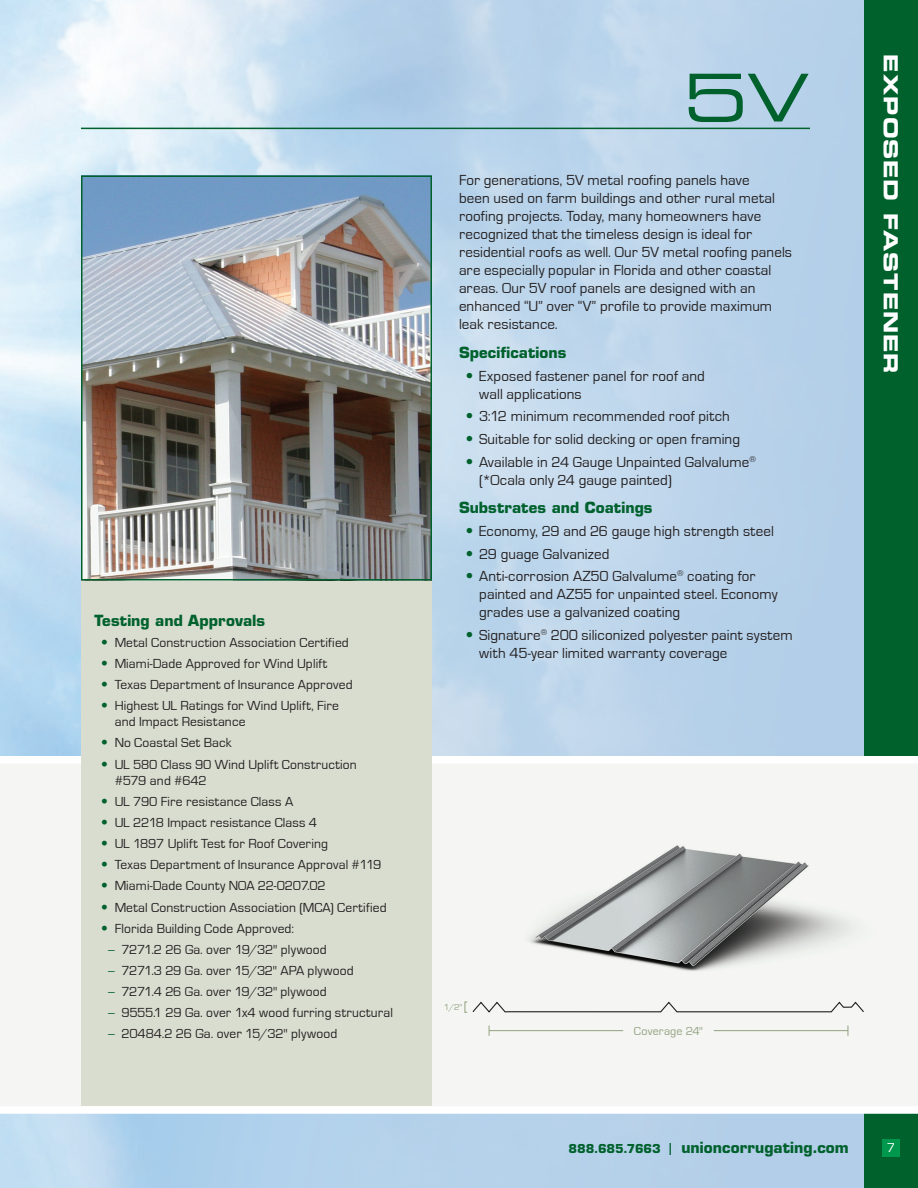
<style>
.page{position:relative;width:918px;height:1188px;background:#fff}
.page>*{position:absolute;margin:0;border:0;box-sizing:border-box;transform-origin:0 0}
.Product_Page_Title{font:66px "Eurostile LT Std Ex 2";color:#00612d}
.Page_sections_REV{font:19.5px "Eurostile LT Std Bold Ex 2";letter-spacing:.05em;color:#fff}
.Body{font:15px/18px "Eurostile";letter-spacing:.005em;color:#231f20}
.t1{font:700 15px "Eurostile LT Std";letter-spacing:.005em;color:#00612d}
.t2{font:13.5px/16.5px "Eurostile";letter-spacing:.01em;color:#231f20}
.TSR{font:12px "Eurostile";letter-spacing:.015em;color:#92a181}
.t3{font:12px "Eurostile LT Std";color:#fff}
.TSR-2{font:9px "Eurostile";color:#92a181}
.s1{font-family:"Eurostile LT Std";font-stretch:condensed;color:#00612d}
.s2{font-size:12px}
</style>
<div class="page">
<img style="left:0;top:0;width:864px;height:1188px">
<div style="left:864px;top:0;width:54px;height:1188px;background:#00612d"></div>
<div style="left:882px;top:1139px;width:18px;height:18px;background:#00984c"></div>
<svg style="left:0;top:752px;width:918px;height:366px"></svg>
<div style="left:81px;top:554px;width:351px;height:552px;background:#d9ddd0"></div>
<img style="left:444px;top:778px;width:474px;height:262px">
<img style="left:84px;top:179px;width:345px;height:398px">
<div style="left:81px;top:176px;width:351px;height:404px;border:2px solid #00612d"></div>
<hr style="left:81px;top:128px;width:729px;height:1px;background:#00612d">
<hr style="left:489px;top:1030px;width:134px;height:1px;background:#92a181">
<hr style="left:714px;top:1030px;width:134px;height:1px;background:#92a181">
<svg style="left:465px;top:1001px;width:400px;height:13px"></svg>
<p class="t1" style="left:94px;top:611px;width:172px">Testing and Approvals</p>
<p class="t2" style="left:101px;top:634px;width:249px"><span class="s1">•</span> Metal Construction Association Certified</p>
<p class="t2" style="left:101px;top:655px;width:228px"><span class="s1">•</span> Miami-Dade Approved for Wind Uplift</p>
<p class="t2" style="left:101px;top:676px;width:253px"><span class="s1">•</span> Texas Department of Insurance Approved</p>
<p class="t2" style="left:115px;top:697px;width:226px;text-indent:-14px"><span class="s1">•</span> Highest UL Ratings for Wind Uplift, Fire and Impact Resistance</p>
<p class="t2" style="left:101px;top:735px;width:132px"><span class="s1">•</span> No Coastal Set Back</p>
<p class="t2" style="left:115px;top:756px;width:244px;text-indent:-14px"><span class="s1">•</span> UL 580 Class 90 Wind Uplift Construction #579 and #642</p>
<p class="t2" style="left:101px;top:794px;width:193px"><span class="s1">•</span> UL 790 Fire resistance Class A</p>
<p class="t2" style="left:101px;top:815px;width:218px"><span class="s1">•</span> UL 2218 Impact resistance Class 4</p>
<p class="t2" style="left:101px;top:836px;width:228px"><span class="s1">•</span> UL 1897 Uplift Test for Roof Covering</p>
<p class="t2" style="left:101px;top:857px;width:282px"><span class="s1">•</span> Texas Department of Insurance Approval #119</p>
<p class="t2" style="left:101px;top:878px;width:226px"><span class="s1">•</span> Miami-Dade County NOA 22-0207.02</p>
<p class="t2" style="left:101px;top:899px;width:287px"><span class="s1">•</span> Metal Construction Association (MCA) Certified</p>
<p class="t2" style="left:101px;top:920px;width:194px"><span class="s1">•</span> Florida Building Code Approved:</p>
<p class="t2" style="left:108px;top:941px;width:220px"><span class="s1">–</span> 7271.2 26 Ga. over 19/32" plywood</p>
<p class="t2" style="left:108px;top:962px;width:247px"><span class="s1">–</span> 7271.3 29 Ga. over 15/32" APA plywood</p>
<p class="t2" style="left:108px;top:984px;width:220px"><span class="s1">–</span> 7271.4 26 Ga. over 19/32" plywood</p>
<p class="t2" style="left:108px;top:1005px;width:287px"><span class="s1">–</span> 9555.1 29 Ga. over 1x4 wood furring structural</p>
<p class="t2" style="left:108px;top:1026px;width:231px"><span class="s1">–</span> 20484.2 26 Ga. over 15/32" plywood</p>
<p class="Product_Page_Title" style="left:684px;top:53px;width:128px">5V</p>
<p class="Body" style="left:459px;top:172px;width:335px">For generations, 5V metal roofing panels have<br>been used on farm buildings and other rural metal roofing projects. Today, many homeowners have recognized that the timeless design is ideal for residential roofs as well. Our 5V metal roofing panels are especially popular in Florida and other coastal areas. Our 5V roof panels are designed with an enhanced “U” over “V” profile to provide maximum leak resistance.</p>
<p class="t1" style="left:459px;top:344px;width:109px">Specifications</p>
<p class="Body" style="left:479px;top:367px;width:227px;text-indent:-14px"><span class="s1">•</span> Exposed fastener panel for roof and wall applications</p>
<p class="Body" style="left:466px;top:408px;width:266px"><span class="s1">•</span> 3:12 minimum recommended roof pitch</p>
<p class="Body" style="left:466px;top:430px;width:276px"><span class="s1">•</span> Suitable for solid decking or open framing</p>
<p class="Body" style="left:479px;top:453px;width:278px;text-indent:-14px"><span class="s1">•</span> Available in 24 Gauge Unpainted Galvalume<sup>® </sup>(*Ocala only 24 gauge painted)</p>
<p class="t1" style="left:459px;top:499px;width:195px">Substrates and Coatings</p>
<p class="Body" style="left:466px;top:522px;width:310px"><span class="s1">•</span> Economy, 29 and 26 gauge high strength steel</p>
<p class="Body" style="left:466px;top:545px;width:145px"><span class="s1">•</span> 29 guage Galvanized</p>
<p class="Body" style="left:479px;top:568px;width:300px;text-indent:-14px"><span class="s1">•</span> Anti-corrosion AZ50 Galvalume<sup>®</sup> coating for painted and AZ55 for unpainted steel. Economy grades use a galvanized coating</p>
<p class="Body" style="left:479px;top:626px;width:315px;text-indent:-14px"><span class="s1">•</span> Signature<sup>®</sup> 200 siliconized polyester paint system with 45-year limited warranty coverage</p>
<p class="Page_sections_REV" style="left:904px;top:54px;width:321px;rotate:90deg">EXPOSED FASTENER</p>
<p class="TSR-2" style="left:444px;top:1002px;width:20px">1/2"</p>
<p class="TSR" style="left:634px;top:1024px;width:71px">Coverage 24"</p>
<p class="t1" style="left:569px;top:1139px;width:282px"><span class="s2">888.685.7663 |</span> unioncorrugating.com</p>
<p class="t3" style="left:887px;top:1141px;width:10px">7</p>
</div>
